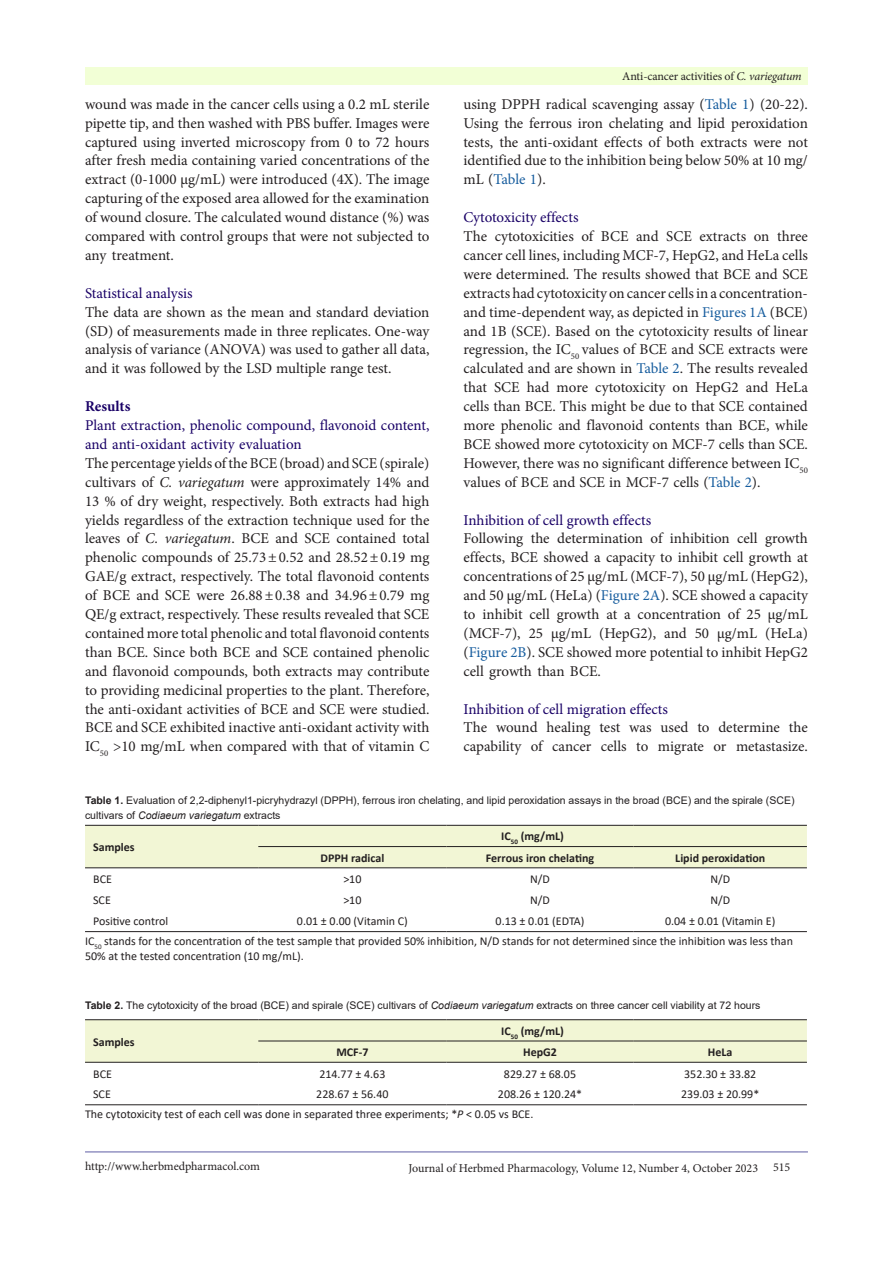
<style>
.page{position:relative;width:893px;height:1263px;background:#fff}
.page>*{position:absolute;margin:0;border:0;box-sizing:border-box;transform-origin:0 0}
.t1{font:15px/18.9px "Minion Pro";color:#231f20;text-align:justify}
.t2{font:15px/18.9px "Minion Pro";color:#190066}
.t3{font:700 15px "Minion Pro";color:#190066}
.t4{font:12px/15px "Calibri";color:#231f20}
.t5{font:12px "Minion Pro";letter-spacing:-.005em;color:#231f20}
.t6{font:700 12px "Calibri";color:#231f20}
.t7{font:10.5px/15px "Arial";color:#231f20}
.s1{font-style:italic}
.s2{color:#175d9e}
.s3{font-weight:700}
</style>
<div class="page">
<hr style="left:85px;top:1152px;width:723px;height:1px;background:#5e5ca5">
<div style="left:85px;top:68px;width:723px;height:17px;background:#f2ffd6"></div>
<div style="left:85px;top:826px;width:722px;height:41px;background:#f2f6d5"></div>
<hr style="left:85px;top:825px;width:173px;height:1px;background:#231f20">
<hr style="left:258px;top:825px;width:188px;height:1px;background:#231f20">
<hr style="left:446px;top:825px;width:188px;height:1px;background:#231f20">
<hr style="left:634px;top:825px;width:173px;height:1px;background:#231f20">
<hr style="left:258px;top:846px;width:188px;height:1px;background:#231f20">
<hr style="left:446px;top:846px;width:188px;height:1px;background:#231f20">
<hr style="left:634px;top:846px;width:173px;height:1px;background:#231f20">
<hr style="left:85px;top:867px;width:173px;height:1px;background:#231f20">
<hr style="left:258px;top:867px;width:188px;height:1px;background:#231f20">
<hr style="left:446px;top:867px;width:188px;height:1px;background:#231f20">
<hr style="left:634px;top:867px;width:173px;height:1px;background:#231f20">
<hr style="left:85px;top:931px;width:173px;height:1px;background:#231f20">
<hr style="left:258px;top:931px;width:188px;height:1px;background:#231f20">
<hr style="left:446px;top:931px;width:188px;height:1px;background:#231f20">
<hr style="left:634px;top:931px;width:173px;height:1px;background:#231f20">
<div style="left:85px;top:1020px;width:722px;height:42px;background:#f2f6d5"></div>
<hr style="left:85px;top:1019px;width:173px;height:1px;background:#231f20">
<hr style="left:258px;top:1019px;width:188px;height:1px;background:#231f20">
<hr style="left:446px;top:1019px;width:188px;height:1px;background:#231f20">
<hr style="left:634px;top:1019px;width:173px;height:1px;background:#231f20">
<hr style="left:258px;top:1040px;width:188px;height:1px;background:#231f20">
<hr style="left:446px;top:1040px;width:188px;height:1px;background:#231f20">
<hr style="left:634px;top:1040px;width:173px;height:1px;background:#231f20">
<hr style="left:85px;top:1062px;width:173px;height:1px;background:#231f20">
<hr style="left:258px;top:1062px;width:188px;height:1px;background:#231f20">
<hr style="left:446px;top:1062px;width:188px;height:1px;background:#231f20">
<hr style="left:634px;top:1062px;width:173px;height:1px;background:#231f20">
<hr style="left:85px;top:1104px;width:173px;height:1px;background:#231f20">
<hr style="left:258px;top:1104px;width:188px;height:1px;background:#231f20">
<hr style="left:446px;top:1104px;width:188px;height:1px;background:#231f20">
<hr style="left:634px;top:1104px;width:173px;height:1px;background:#231f20">
<p class="t1" style="left:85px;top:95px;width:346px">wound was made in the cancer cells using a 0.2 mL sterile pipette tip, and then washed with PBS buffer. Images were captured using inverted microscopy from 0 to 72 hours after fresh media containing varied concentrations of the extract (0-1000 µg/mL) were introduced (4X). The image capturing of the exposed area allowed for the examination of wound closure. The calculated wound distance (%) was compared with control groups that were not subjected to any treatment.</p>
<p class="t2" style="left:85px;top:284px;width:109px">Statistical analysis</p>
<p class="t1" style="left:85px;top:302px;width:346px">The data are shown as the mean and standard deviation (SD) of measurements made in three replicates. One-way analysis of variance (ANOVA) was used to gather all data, and it was followed by the LSD multiple range test.</p>
<p class="t3" style="left:85px;top:396px;width:47px">Results</p>
<p class="t2" style="left:85px;top:416px;width:346px">Plant extraction, phenolic compound, flavonoid content, and anti-oxidant activity evaluation</p>
<p class="t1" style="left:85px;top:454px;width:346px">The percentage yields of the BCE (broad) and SCE (spirale) cultivars of <span class="s1">C. variegatum</span> were approximately 14% and 13 % of dry weight, respectively. Both extracts had high yields regardless of the extraction technique used for the leaves of <span class="s1">C. variegatum</span>. BCE and SCE contained total phenolic compounds of 25.73±0.52 and 28.52±0.19 mg GAE/g extract, respectively. The total flavonoid contents of BCE and SCE were 26.88±0.38 and 34.96±0.79 mg QE/g extract, respectively. These results revealed that SCE contained more total phenolic and total flavonoid contents than BCE. Since both BCE and SCE contained phenolic and flavonoid compounds, both extracts may contribute to providing medicinal properties to the plant. Therefore, the anti-oxidant activities of BCE and SCE were studied.<br>BCE and SCE exhibited inactive anti-oxidant activity with IC<sub>50</sub> &gt;10 mg/mL when compared with that of vitamin C</p>
<p class="t5" style="left:622px;top:68px;width:181px">Anti-cancer activities of <span class="s1">C. variegatum</span></p>
<p class="t1" style="left:463px;top:95px;width:346px">using DPPH radical scavenging assay (<span class="s2">Table 1</span>) (20-22).<br>Using the ferrous iron chelating and lipid peroxidation tests, the anti-oxidant effects of both extracts were not identified due to the inhibition being below 50% at 10 mg/ mL (<span class="s2">Table 1</span>).</p>
<p class="t2" style="left:463px;top:208px;width:117px">Cytotoxicity effects</p>
<p class="t1" style="left:463px;top:227px;width:346px">The cytotoxicities of BCE and SCE extracts on three cancer cell lines, including MCF-7, HepG2, and HeLa cells were determined. The results showed that BCE and SCE extracts had cytotoxicity on cancer cells in a concentration&shy;and time-dependent way, as depicted in <span class="s2">Figures 1A</span> (BCE) and 1B (SCE). Based on the cytotoxicity results of linear regression, the IC<sub>50</sub> values of BCE and SCE extracts were calculated and are shown in <span class="s2">Table 2</span>. The results revealed that SCE had more cytotoxicity on HepG2 and HeLa cells than BCE. This might be due to that SCE contained more phenolic and flavonoid contents than BCE, while BCE showed more cytotoxicity on MCF-7 cells than SCE.<br>However, there was no significant difference between IC<sub>50 </sub>values of BCE and SCE in MCF-7 cells (<span class="s2">Table 2</span>).</p>
<p class="t2" style="left:463px;top:510px;width:189px">Inhibition of cell growth effects</p>
<p class="t1" style="left:463px;top:529px;width:346px">Following the determination of inhibition cell growth effects, BCE showed a capacity to inhibit cell growth at concentrations of 25 µg/mL (MCF-7), 50 µg/mL (HepG2), and 50 µg/mL (HeLa) (<span class="s2">Figure 2A</span>). SCE showed a capacity to inhibit cell growth at a concentration of 25 µg/mL (MCF-7), 25 µg/mL (HepG2), and 50 µg/mL (HeLa) (<span class="s2">Figure 2B</span>). SCE showed more potential to inhibit HepG2 cell growth than BCE.</p>
<p class="t2" style="left:463px;top:699px;width:206px">Inhibition of cell migration effects</p>
<p class="t1" style="left:463px;top:718px;width:346px">The wound healing test was used to determine the capability of cancer cells to migrate or metastasize.</p>
<p class="t7" style="left:85px;top:793px;width:711px"><span class="s3">Table 1.</span> Evaluation of 2,2-diphenyl1-picryhydrazyl (DPPH), ferrous iron chelating, and lipid peroxidation assays in the broad (BCE) and the spirale (SCE) cultivars of <span class="s1">Codiaeum variegatum</span> extracts</p>
<p class="t6" style="left:93px;top:838px;width:43px">Samples</p>
<p class="t6" style="left:501px;top:828px;width:64px">IC<sub>50</sub> (mg/mL)</p>
<p class="t6" style="left:320px;top:849px;width:65px">DPPH radical</p>
<p class="t6" style="left:486px;top:849px;width:110px">Ferrous iron chelating</p>
<p class="t6" style="left:675px;top:849px;width:92px">Lipid peroxidation</p>
<p class="t4" style="left:93px;top:871px;width:20px">BCE</p>
<p class="t4" style="left:343px;top:871px;width:20px">&gt;10</p>
<p class="t4" style="left:530px;top:871px;width:21px">N/D</p>
<p class="t4" style="left:710px;top:871px;width:21px">N/D</p>
<p class="t4" style="left:93px;top:892px;width:19px">SCE</p>
<p class="t4" style="left:343px;top:892px;width:20px">&gt;10</p>
<p class="t4" style="left:530px;top:892px;width:21px">N/D</p>
<p class="t4" style="left:710px;top:892px;width:21px">N/D</p>
<p class="t4" style="left:93px;top:913px;width:76px">Positive control</p>
<p class="t4" style="left:297px;top:913px;width:112px">0.01 ± 0.00 (Vitamin C)</p>
<p class="t4" style="left:496px;top:913px;width:90px">0.13 ± 0.01 (EDTA)</p>
<p class="t4" style="left:665px;top:913px;width:112px">0.04 ± 0.01 (Vitamin E)</p>
<p class="t4" style="left:85px;top:933px;width:709px">IC<sub>50</sub> stands for the concentration of the test sample that provided 50% inhibition, N/D stands for not determined since the inhibition was less than<br>50% at the tested concentration (10 mg/mL).</p>
<p class="t7" style="left:85px;top:998px;width:677px"><span class="s3">Table 2.</span> The cytotoxicity of the broad (BCE) and spirale (SCE) cultivars of <span class="s1">Codiaeum variegatum</span> extracts on three cancer cell viability at 72 hours</p>
<p class="t6" style="left:93px;top:1033px;width:43px">Samples</p>
<p class="t6" style="left:501px;top:1022px;width:64px">IC<sub>50</sub> (mg/mL)</p>
<p class="t6" style="left:336px;top:1044px;width:34px">MCF-7</p>
<p class="t6" style="left:523px;top:1044px;width:35px">HepG2</p>
<p class="t6" style="left:708px;top:1044px;width:26px">HeLa</p>
<p class="t4" style="left:93px;top:1066px;width:20px">BCE</p>
<p class="t4" style="left:319px;top:1066px;width:68px">214.77 ± 4.63</p>
<p class="t4" style="left:504px;top:1066px;width:74px">829.27 ± 68.05</p>
<p class="t4" style="left:684px;top:1066px;width:74px">352.30 ± 33.82</p>
<p class="t4" style="left:93px;top:1087px;width:19px">SCE</p>
<p class="t4" style="left:316px;top:1087px;width:74px">228.67 ± 56.40</p>
<p class="t4" style="left:498px;top:1087px;width:86px">208.26 ± 120.24*</p>
<p class="t4" style="left:681px;top:1087px;width:80px">239.03 ± 20.99*</p>
<p class="t4" style="left:85px;top:1106px;width:450px">The cytotoxicity test of each cell was done in separated three experiments; *<span class="s1">P</span> &lt; 0.05 vs BCE.</p>
<p class="t5" style="left:85px;top:1158px;width:177px">http://www.herbmedpharmacol.com</p>
<p class="t5" style="left:408px;top:1160px;width:383px">Journal of Herbmed Pharmacology, Volume 12, Number 4, October 2023 515</p>
</div>
